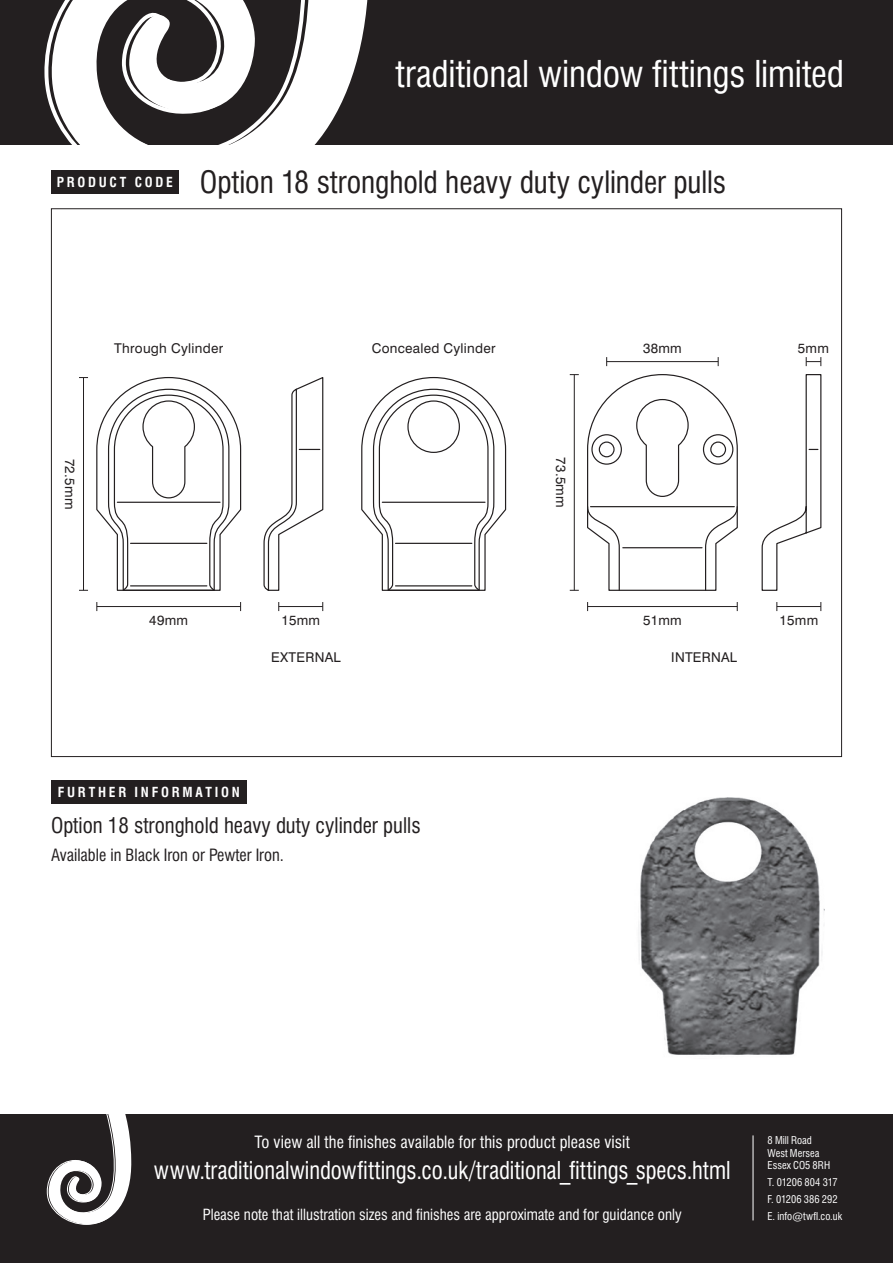
<style>
.page{position:relative;width:893px;height:1263px;background:#fff}
.page>*{position:absolute;margin:0;border:0;box-sizing:border-box;transform-origin:0 0}
.t1{font:condensed 36px "Swiss 721 BT";letter-spacing:-.005em;color:#fff}
.t2{font:condensed 30px "Swiss 721 BT";letter-spacing:-.005em;color:#231f20}
.t3{font:condensed 24px "Swiss 721 BT";color:#fff;scale:.95 1}
.t4{font:condensed 21px "Swiss 721 BT";color:#231f20}
.t5{font:condensed 16.5px "Swiss 721 BT";letter-spacing:.005em;color:#fff}
.t6{font:condensed 16.5px "Swiss 721 BT";color:#231f20}
.t7{font:condensed 15px "Swiss 721 BT";color:#fff}
.t8{font:13.5px "Swiss 721 BT";letter-spacing:.02em;color:#231f20}
.t9{font:700 condensed 13.5px "Swiss 721 BT";letter-spacing:.2em;color:#fff}
.t10{font:condensed 10.5px/12.8px "Swiss 721 BT";color:#fff}
</style>
<div class="page">
<div style="left:0;top:1114px;width:893px;height:149px;background:#231f20"></div>
<div style="left:0;top:0;width:893px;height:145px;background:#231f20"></div>
<svg style="left:45px;top:0;width:321px;height:194px"></svg>
<hr style="left:753px;top:1135px;width:1px;height:85px;background:#fff">
<svg style="left:47px;top:1114px;width:85px;height:111px"></svg>
<svg style="left:263px;top:378px;width:61px;height:213px"></svg>
<svg style="left:761px;top:374px;width:61px;height:217px"></svg>
<svg style="left:96px;top:377px;width:146px;height:214px"></svg>
<svg style="left:361px;top:377px;width:146px;height:214px"></svg>
<div style="left:407px;top:400px;width:53px;height:53px;border:1px solid #231f20;border-radius:50%"></div>
<svg style="left:587px;top:374px;width:151px;height:217px"></svg>
<div style="left:591px;top:434px;width:31px;height:31px;border:1px solid #231f20;border-radius:50%"></div>
<div style="left:703px;top:434px;width:30px;height:31px;border:1px solid #231f20;border-radius:50%"></div>
<div style="left:599px;top:441px;width:16px;height:16px;border:1px solid #231f20;border-radius:50%"></div>
<div style="left:710px;top:441px;width:16px;height:16px;border:1px solid #231f20;border-radius:50%"></div>
<hr style="left:623px;top:547px;width:79px;height:1px;background:#231f20">
<hr style="left:83px;top:378px;width:1px;height:212px;background:#231f20">
<hr style="left:574px;top:375px;width:1px;height:215px;background:#231f20">
<hr style="left:607px;top:361px;width:111px;height:1px;background:#231f20">
<svg style="left:806px;top:357px;width:15px;height:9px"></svg>
<hr style="left:279px;top:606px;width:44px;height:1px;background:#231f20">
<hr style="left:777px;top:606px;width:44px;height:1px;background:#231f20">
<hr style="left:588px;top:606px;width:149px;height:1px;background:#231f20">
<hr style="left:97px;top:606px;width:144px;height:1px;background:#231f20">
<img style="left:638px;top:798px;width:187px;height:257px">
<div style="left:51px;top:170px;width:128px;height:23px;background:#231f20"></div>
<div style="left:51px;top:780px;width:196px;height:24px;background:#231f20"></div>
<h1 class="t1" style="left:396px;top:52px;width:450px">traditional window fittings limited</h1>
<p class="t9" style="left:57px;top:174px;width:118px">PRODUCT CODE</p>
<h2 class="t2" style="left:200px;top:164px;width:528px">Option 18 stronghold heavy duty cylinder pulls</h2>
<p class="t8" style="left:114px;top:340px;width:110px">Through Cylinder</p>
<p class="t8" style="left:372px;top:340px;width:125px">Concealed Cylinder</p>
<p class="t8" style="left:643px;top:340px;width:40px">38mm</p>
<p class="t8" style="left:78px;top:459px;width:52px;rotate:90deg">72.5mm</p>
<p class="t8" style="left:569px;top:457px;width:52px;rotate:90deg">73.5mm</p>
<p class="t8" style="left:798px;top:340px;width:33px">5mm</p>
<p class="t8" style="left:149px;top:612px;width:40px">49mm</p>
<p class="t8" style="left:281px;top:612px;width:40px">15mm</p>
<p class="t8" style="left:643px;top:612px;width:40px">51mm</p>
<p class="t8" style="left:779px;top:612px;width:40px">15mm</p>
<p class="t8" style="left:271px;top:649px;width:71px">EXTERNAL</p>
<p class="t8" style="left:671px;top:649px;width:67px">INTERNAL</p>
<p class="t9" style="left:58px;top:784px;width:183px">FURTHER INFORMATION</p>
<h3 class="t4" style="left:51px;top:812px;width:371px">Option 18 stronghold heavy duty cylinder pulls</h3>
<p class="t6" style="left:51px;top:845px;width:234px">Available in Black Iron or Pewter Iron.</p>
<p class="t5" style="left:255px;top:1132px;width:377px">To view all the finishes available for this product please visit</p>
<h3 class="t3" style="left:154px;top:1155px;width:608px">www.traditionalwindowfittings.co.uk/traditional_fittings_specs.html</h3>
<p class="t7" style="left:203px;top:1206px;width:480px">Please note that illustration sizes and finishes are approximate and for guidance only</p>
<p class="t10" style="left:768px;top:1134px;width:64px">8 Mill Road<br>West Mersea<br>Essex CO5 8RH</p>
<p class="t10" style="left:768px;top:1174px;width:76px;line-height:17px">T. 01206 804 317<br>F. 01206 386 292<br>E. info@twfl.co.uk</p>
</div>
